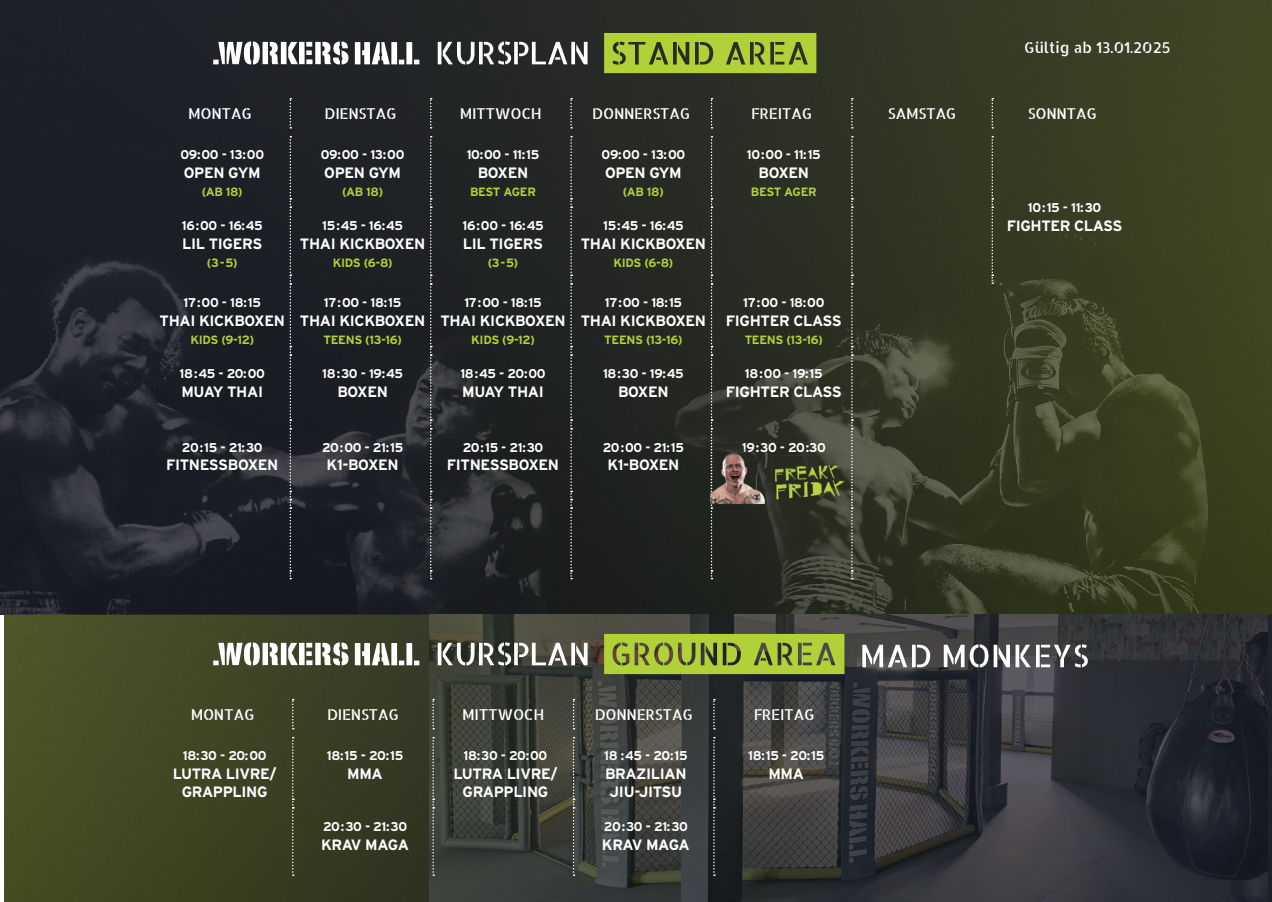
<style>
.page{position:relative;width:1272px;height:902px;background:#fff}
.page>*{position:absolute;margin:0;border:0;box-sizing:border-box;transform-origin:0 0}
.t1{font:700 15px/18.8px "Interstate";letter-spacing:-.025em;color:#fff;text-align:center}
.t2{font:15px "Allerta Stencil";letter-spacing:-.025em;color:#fff}
.t3{font:15px "Allerta Stencil";color:#fff}
.t4{font:700 12.75px "Interstate";letter-spacing:-.025em;color:#fff}
.t5{font:700 12px "Interstate";letter-spacing:-.025em;color:#b1d138}
</style>
<div class="page">
<img style="left:0;top:0;width:1271px;height:614px">
<img style="left:771px;top:442px;width:54px;height:10px">
<svg style="left:604px;top:33px;width:212px;height:40px;background:#99b334"></svg>
<img style="left:4px;top:614px;width:1267px;height:287px">
<img style="left:429px;top:614px;width:838px;height:287px">
<svg style="left:289px;top:98px;width:2px;height:30px"></svg>
<svg style="left:430px;top:98px;width:2px;height:30px"></svg>
<svg style="left:570px;top:98px;width:2px;height:30px"></svg>
<svg style="left:710px;top:98px;width:2px;height:30px"></svg>
<svg style="left:851px;top:98px;width:1px;height:30px"></svg>
<svg style="left:991px;top:98px;width:2px;height:30px"></svg>
<svg style="left:991px;top:136px;width:2px;height:148px"></svg>
<svg style="left:289px;top:136px;width:2px;height:443px"></svg>
<svg style="left:430px;top:136px;width:2px;height:443px"></svg>
<svg style="left:851px;top:136px;width:1px;height:443px"></svg>
<svg style="left:570px;top:136px;width:2px;height:443px"></svg>
<img style="left:712px;top:442px;width:59px;height:62px">
<svg style="left:710px;top:136px;width:2px;height:443px"></svg>
<svg style="left:742px;top:442px;width:3px;height:10px"></svg>
<img style="left:771px;top:455px;width:79px;height:50px">
<svg style="left:438px;top:41px;width:149px;height:23px"></svg>
<svg style="left:213px;top:41px;width:206px;height:23px"></svg>
<svg style="left:862px;top:644px;width:225px;height:23px"></svg>
<svg style="left:604px;top:634px;width:240px;height:40px;background:#9bb437"></svg>
<svg style="left:438px;top:642px;width:149px;height:23px"></svg>
<svg style="left:213px;top:642px;width:206px;height:23px"></svg>
<svg style="left:292px;top:698px;width:2px;height:31px"></svg>
<svg style="left:432px;top:698px;width:2px;height:31px"></svg>
<svg style="left:573px;top:698px;width:1px;height:31px"></svg>
<svg style="left:713px;top:698px;width:2px;height:31px"></svg>
<svg style="left:713px;top:736px;width:2px;height:139px"></svg>
<svg style="left:292px;top:736px;width:2px;height:139px"></svg>
<svg style="left:432px;top:736px;width:2px;height:139px"></svg>
<svg style="left:573px;top:736px;width:1px;height:139px"></svg>
<p class="t3" style="left:1024px;top:37px;width:148px">Gültig ab 13.01.2025</p>
<p class="t2" style="left:188px;top:104px;width:65px">MONTAG</p>
<p class="t2" style="left:324px;top:104px;width:73px">DIENSTAG</p>
<p class="t2" style="left:460px;top:104px;width:84px">MITTWOCH</p>
<p class="t2" style="left:592px;top:104px;width:100px">DONNERSTAG</p>
<p class="t2" style="left:751px;top:104px;width:62px">FREITAG</p>
<p class="t2" style="left:887px;top:104px;width:70px">SAMSTAG</p>
<p class="t2" style="left:1027px;top:104px;width:70px">SONNTAG</p>
<p class="t4" style="left:180px;top:147px;width:85px">09: 00 - 13: 00</p>
<p class="t1" style="left:184px;top:163px;width:78px">OPEN GYM</p>
<p class="t5" style="left:202px;top:185px;width:42px">(AB 18)</p>
<p class="t4" style="left:321px;top:147px;width:85px">09: 00 - 13: 00</p>
<p class="t1" style="left:324px;top:163px;width:78px">OPEN GYM</p>
<p class="t5" style="left:342px;top:185px;width:42px">(AB 18)</p>
<p class="t4" style="left:466px;top:147px;width:74px">10: 00 - 11: 15</p>
<p class="t1" style="left:478px;top:163px;width:52px">BOXEN</p>
<p class="t5" style="left:470px;top:185px;width:67px">BEST AGER</p>
<p class="t4" style="left:601px;top:147px;width:85px">09: 00 - 13: 00</p>
<p class="t1" style="left:605px;top:163px;width:78px">OPEN GYM</p>
<p class="t5" style="left:623px;top:185px;width:42px">(AB 18)</p>
<p class="t4" style="left:746px;top:147px;width:75px">10 : 00 - 11: 15</p>
<p class="t1" style="left:758px;top:163px;width:52px">BOXEN</p>
<p class="t5" style="left:750px;top:185px;width:67px">BEST AGER</p>
<p class="t4" style="left:1027px;top:200px;width:75px">10 : 15 - 11: 30</p>
<p class="t4" style="left:182px;top:218px;width:82px">16 : 00 - 16: 45</p>
<p class="t1" style="left:1006px;top:216px;width:117px">FIGHTER CLASS</p>
<p class="t1" style="left:182px;top:234px;width:82px">LIL TIGERS</p>
<p class="t5" style="left:207px;top:256px;width:32px">(3 - 5)</p>
<p class="t4" style="left:322px;top:218px;width:82px">15 : 45 - 16: 45</p>
<p class="t1" style="left:300px;top:234px;width:127px">THAI KICKBOXEN</p>
<p class="t5" style="left:333px;top:256px;width:61px">KIDS (6-8)</p>
<p class="t4" style="left:462px;top:218px;width:82px">16 : 00 - 16: 45</p>
<p class="t1" style="left:463px;top:234px;width:82px">LIL TIGERS</p>
<p class="t5" style="left:487px;top:256px;width:32px">(3 - 5)</p>
<p class="t4" style="left:603px;top:218px;width:82px">15 : 45 - 16: 45</p>
<p class="t1" style="left:580px;top:234px;width:127px">THAI KICKBOXEN</p>
<p class="t5" style="left:613px;top:256px;width:61px">KIDS (6-8)</p>
<p class="t4" style="left:184px;top:295px;width:79px">17 : 00 - 18: 15</p>
<p class="t1" style="left:159px;top:311px;width:127px">THAI KICKBOXEN</p>
<p class="t5" style="left:190px;top:332px;width:65px">KIDS (9-12)</p>
<p class="t4" style="left:324px;top:295px;width:79px">17 : 00 - 18: 15</p>
<p class="t1" style="left:300px;top:311px;width:127px">THAI KICKBOXEN</p>
<p class="t5" style="left:323px;top:332px;width:80px">TEENS (13-16)</p>
<p class="t4" style="left:464px;top:295px;width:79px">17 : 00 - 18: 15</p>
<p class="t1" style="left:440px;top:311px;width:127px">THAI KICKBOXEN</p>
<p class="t5" style="left:471px;top:332px;width:65px">KIDS (9-12)</p>
<p class="t4" style="left:604px;top:295px;width:79px">17 : 00 - 18: 15</p>
<p class="t1" style="left:580px;top:311px;width:127px">THAI KICKBOXEN</p>
<p class="t5" style="left:604px;top:332px;width:80px">TEENS (13-16)</p>
<p class="t4" style="left:743px;top:295px;width:83px">17 : 00 - 18: 00</p>
<p class="t1" style="left:726px;top:311px;width:117px">FIGHTER CLASS</p>
<p class="t5" style="left:744px;top:332px;width:80px">TEENS (13-16)</p>
<p class="t4" style="left:179px;top:366px;width:87px">18 : 45 - 20: 00</p>
<p class="t1" style="left:181px;top:382px;width:83px">MUAY THAI</p>
<p class="t4" style="left:322px;top:366px;width:82px">18 : 30 - 19: 45</p>
<p class="t1" style="left:337px;top:382px;width:52px">BOXEN</p>
<p class="t4" style="left:460px;top:366px;width:87px">18 : 45 - 20: 00</p>
<p class="t1" style="left:462px;top:382px;width:83px">MUAY THAI</p>
<p class="t4" style="left:603px;top:366px;width:82px">18 : 30 - 19: 45</p>
<p class="t1" style="left:618px;top:382px;width:52px">BOXEN</p>
<p class="t4" style="left:745px;top:366px;width:79px">18 : 00 - 19: 15</p>
<p class="t1" style="left:726px;top:382px;width:117px">FIGHTER CLASS</p>
<p class="t4" style="left:182px;top:440px;width:82px">20 : 15 - 21: 30</p>
<p class="t1" style="left:166px;top:455px;width:114px">FITNESSBOXEN</p>
<p class="t4" style="left:322px;top:440px;width:83px">20 : 00 - 21: 15</p>
<p class="t1" style="left:326px;top:455px;width:74px">K1-BOXEN</p>
<p class="t4" style="left:463px;top:440px;width:82px">20 : 15 - 21: 30</p>
<p class="t1" style="left:447px;top:455px;width:114px">FITNESSBOXEN</p>
<p class="t4" style="left:602px;top:440px;width:83px">20 : 00 - 21: 15</p>
<p class="t1" style="left:607px;top:455px;width:74px">K1-BOXEN</p>
<p class="t4" style="left:741px;top:440px;width:85px">19 : 30 - 20 :30</p>
<p class="t2" style="left:191px;top:704px;width:65px">MONTAG</p>
<p class="t2" style="left:327px;top:704px;width:73px">DIENSTAG</p>
<p class="t2" style="left:462px;top:704px;width:84px">MITTWOCH</p>
<p class="t2" style="left:594px;top:704px;width:100px">DONNERSTAG</p>
<p class="t2" style="left:753px;top:704px;width:62px">FREITAG</p>
<p class="t4" style="left:183px;top:748px;width:85px">18: 30 - 20: 00</p>
<p class="t1" style="left:173px;top:763px;width:105px">LUTRA LIVRE/<br>GRAPPLING</p>
<p class="t4" style="left:327px;top:748px;width:78px">18: 15 - 20: 15</p>
<p class="t1" style="left:347px;top:763px;width:37px">MMA</p>
<p class="t4" style="left:463px;top:748px;width:85px">18: 30 - 20: 00</p>
<p class="t1" style="left:453px;top:763px;width:105px">LUTRA LIVRE/<br>GRAPPLING</p>
<p class="t4" style="left:604px;top:748px;width:85px">18 : 45 - 20: 15</p>
<p class="t1" style="left:605px;top:763px;width:83px">BRAZILIAN<br>JIU-JITSU</p>
<p class="t4" style="left:748px;top:748px;width:78px">18: 15 - 20: 15</p>
<p class="t1" style="left:768px;top:763px;width:37px">MMA</p>
<p class="t4" style="left:323px;top:819px;width:85px">20 : 30 - 21: 30</p>
<p class="t1" style="left:321px;top:834px;width:89px">KRAV MAGA</p>
<p class="t4" style="left:604px;top:819px;width:85px">20 : 30 - 21: 30</p>
<p class="t1" style="left:602px;top:834px;width:89px">KRAV MAGA</p>
</div>
